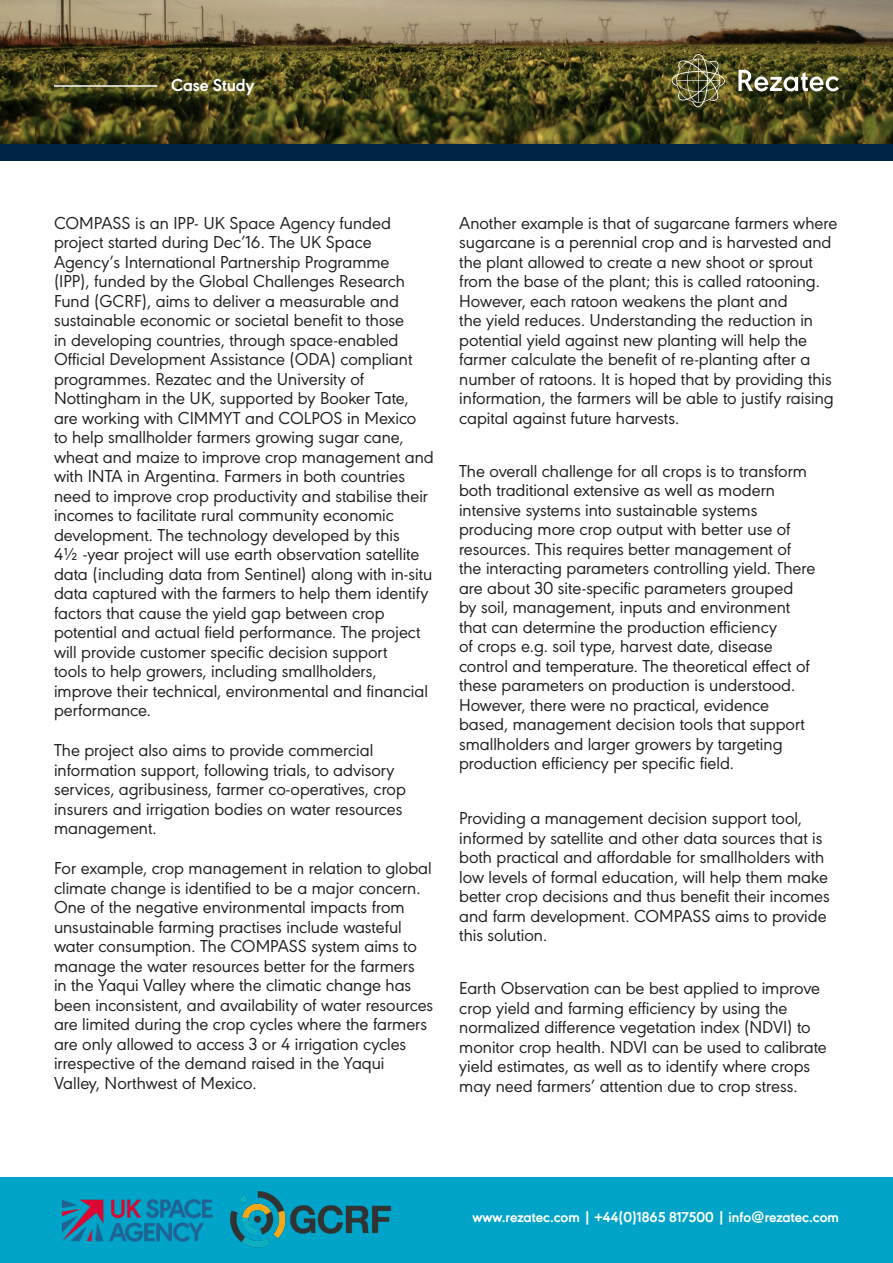
<style>
.page{position:relative;width:893px;height:1263px;background:#fff}
.page>*{position:absolute;margin:0;border:0;box-sizing:border-box;transform-origin:0 0}
.Paragraph{font:18px/19.5px "URW Geometric";color:#231f20}
.Document_header{font:700 18px "URW Geometric W03";color:#fff}
.t1{font:700 15px "URW Geometric W03";color:#fff}
</style>
<div class="page">
<img style="left:0;top:0;width:893px;height:144px">
<hr style="left:54px;top:85px;width:103px;height:2px;background:#fff">
<svg style="left:738px;top:70px;width:101px;height:21px"></svg>
<svg style="left:672px;top:54px;width:53px;height:53px;background:#66643c"></svg>
<div style="left:0;top:144px;width:893px;height:17px;background:#002447"></div>
<div style="left:0;top:1178px;width:893px;height:85px;background:#00a4c8"></div>
<img style="left:62px;top:1199px;width:151px;height:43px">
<img style="left:230px;top:1191px;width:161px;height:56px">
<p class="Document_header" style="left:171px;top:71px;width:85px">Case Study</p>
<p class="Paragraph" style="left:54px;top:212px;width:381px">COMPASS is an IPP- UK Space Agency funded project started during Dec’16. The UK Space Agency’s International Partnership Programme<br>(IPP), funded by the Global Challenges Research Fund (GCRF), aims to deliver a measurable and sustainable economic or societal benefit to those<br>in developing countries, through space-enabled Official Development Assistance (ODA) compliant programmes. Rezatec and the University of Nottingham in the UK, supported by Booker Tate, are working with CIMMYT and COLPOS in Mexico to help smallholder farmers growing sugar cane, wheat and maize to improve crop management and with INTA in Argentina. Farmers in both countries need to improve crop productivity and stabilise their incomes to facilitate rural community economic development. The technology developed by this<br>4½ -year project will use earth observation satellite data (including data from Sentinel) along with in-situ data captured with the farmers to help them identify factors that cause the yield gap between crop potential and actual field performance. The project will provide customer specific decision support<br>tools to help growers, including smallholders, improve their technical, environmental and financial performance.</p>
<p class="Paragraph" style="left:54px;top:739px;width:353px">The project also aims to provide commercial information support, following trials, to advisory services, agribusiness, farmer co-operatives, crop insurers and irrigation bodies on water resources management.</p>
<p class="Paragraph" style="left:54px;top:857px;width:381px">For example, crop management in relation to global climate change is identified to be a major concern.<br>One of the negative environmental impacts from unsustainable farming practises include wasteful water consumption. The COMPASS system aims to manage the water resources better for the farmers<br>in the Yaqui Valley where the climatic change has been inconsistent, and availability of water resources are limited during the crop cycles where the farmers are only allowed to access 3 or 4 irrigation cycles irrespective of the demand raised in the Yaqui Valley, Northwest of Mexico.</p>
<p class="Paragraph" style="left:459px;top:212px;width:379px">Another example is that of sugarcane farmers where sugarcane is a perennial crop and is harvested and the plant allowed to create a new shoot or sprout from the base of the plant; this is called ratooning.<br>However, each ratoon weakens the plant and<br>the yield reduces. Understanding the reduction in potential yield against new planting will help the farmer calculate the benefit of re-planting after a number of ratoons. It is hoped that by providing this information, the farmers will be able to justify raising capital against future harvests.</p>
<p class="Paragraph" style="left:459px;top:459px;width:358px">The overall challenge for all crops is to transform both traditional extensive as well as modern intensive systems into sustainable systems producing more crop output with better use of resources. This requires better management of the interacting parameters controlling yield. There are about 30 site-specific parameters grouped<br>by soil, management, inputs and environment that can determine the production efficiency<br>of crops e.g. soil type, harvest date, disease control and temperature. The theoretical effect of these parameters on production is understood.<br>However, there were no practical, evidence based, management decision tools that support smallholders and larger growers by targeting production efficiency per specific field.</p>
<p class="Paragraph" style="left:459px;top:807px;width:372px">Providing a management decision support tool, informed by satellite and other data sources that is both practical and affordable for smallholders with low levels of formal education, will help them make better crop decisions and thus benefit their incomes and farm development. COMPASS aims to provide this solution.</p>
<p class="Paragraph" style="left:459px;top:977px;width:369px">Earth Observation can be best applied to improve crop yield and farming efficiency by using the normalized difference vegetation index (NDVI) to monitor crop health. NDVI can be used to calibrate yield estimates, as well as to identify where crops may need farmers’ attention due to crop stress.</p>
<p class="t1" style="left:472px;top:1203px;width:368px">www.rezatec.com | +44(0)1865 817500 | info@rezatec.com</p>
<p class="t1" style="left:472px;top:1205px;width:368px">www.rezatec.com | +44(0)1865 817500 | info@rezatec.com</p>
</div>
